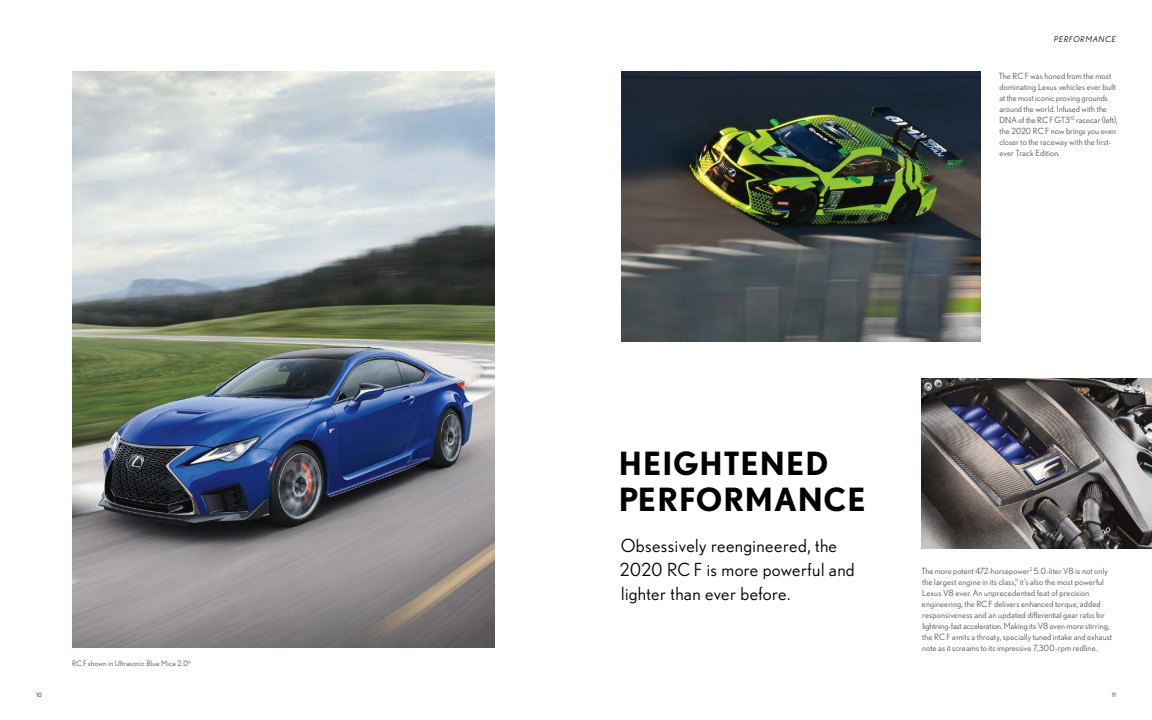
<style>
.page{position:relative;width:1152px;height:720px;background:#fff}
.page>*{position:absolute;margin:0;border:0;box-sizing:border-box;transform-origin:0 0}
.Large_Headline{font:700 32px/36px "Nobel";letter-spacing:.03em;color:#000}
.Large_Subhead_100K{font:18px/24px "Nobel";letter-spacing:.02em;color:#000}
.Body_Copy_80K{font:8.5px/11px "Nobel";letter-spacing:.01em;color:#545555}
.Section_Head{font:italic 8px "Nobel";letter-spacing:.1em;color:#000}
.Cutline{font:7.5px "Nobel";letter-spacing:.025em;color:#545555}
.t1{font:6px "Nobel";color:#545555}
</style>
<div class="page">
<img style="left:621px;top:71px;width:360px;height:270px">
<img style="left:922px;top:378px;width:230px;height:171px">
<img style="left:72px;top:71px;width:423px;height:577px">
<p class="Section_Head" style="left:1054px;top:34px;width:63px">PERFORMANCE</p>
<p class="Cutline" style="left:72px;top:659px;width:120px">RC F shown in Ultrasonic Blue Mica 2.0<sup>9</sup></p>
<p class="Body_Copy_80K" style="left:999px;top:70px;width:121px">The RC F was honed from the most dominating Lexus vehicles ever built at the most iconic proving grounds around the world. Infused with the<br>DNA of the RC F GT3<sup>10</sup> racecar (left), the 2020 RC F now brings you even closer to the raceway with the first&shy;ever Track Edition.</p>
<p class="Large_Headline" style="left:619px;top:445px;width:248px">HEIGHTENED<br>PERFORMANCE</p>
<p class="Large_Subhead_100K" style="left:620px;top:533px;width:236px">Obsessively reengineered, the<br>2020 RC F is more powerful and lighter than ever before.</p>
<p class="Body_Copy_80K" style="left:921px;top:565px;width:192px">The more potent 472-horsepower<sup>2</sup> 5.0-liter V8 is not only the largest engine in its class,<sup>11</sup> it’s also the most powerful Lexus V8 ever. An unprecedented feat of precision engineering, the RC F delivers enhanced torque, added responsiveness and an updated differential gear ratio for lightning-fast acceleration. Making its V8 even more stirring, the RC F emits a throaty, specially tuned intake and exhaust note as it screams to its impressive 7,300-rpm redline.</p>
<p class="t1" style="left:36px;top:692px;width:7px">10</p>
<p class="t1" style="left:1112px;top:692px;width:6px">11</p>
</div>
